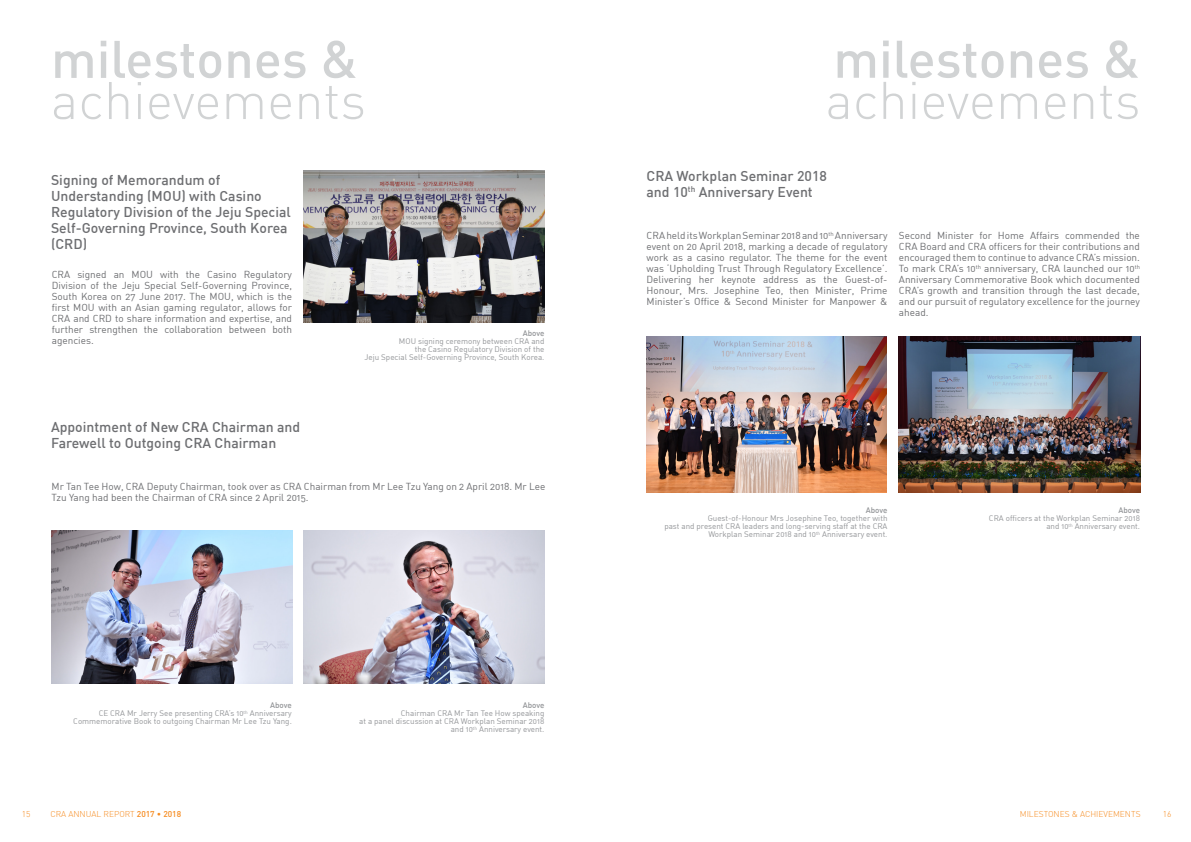
<style>
.page{position:relative;width:1191px;height:842px;background:#fff}
.page>*{position:absolute;margin:0;border:0;box-sizing:border-box;transform-origin:0 0}
.t1{font:300 52px "DIN";color:#d1d3d4}
.t2{font:500 52px "DIN";color:#d1d3d4}
.t3{font:500 14px/16px "DIN";color:#6d6e71}
.t4{font:10px/11px "DIN Regular Alternate";color:#6d6e71;text-align:justify}
.t5{font:300 8.4px "DIN";color:#f68b1f}
.t6{font:8px/8px "DIN Regular Alternate";color:#939598;text-align:right}
.t7{font:500 8px "DIN";letter-spacing:-.005em;color:#939598}
.s1{font-weight:500}
.s2{font-family:"DIN Regular Alternate";font-weight:400}
</style>
<div class="page">
<img style="left:303px;top:171px;width:242px;height:152px">
<img style="left:51px;top:531px;width:241px;height:152px">
<img style="left:303px;top:531px;width:242px;height:152px">
<img style="left:646px;top:336px;width:241px;height:156px">
<img style="left:898px;top:336px;width:242px;height:156px">
<h1 class="t2" style="left:51px;top:26px;width:309px">milestones &amp;</h1>
<h1 class="t2" style="left:833px;top:26px;width:309px">milestones &amp;</h1>
<h1 class="t1" style="left:51px;top:68px;width:316px">achievements</h1>
<h1 class="t1" style="left:825px;top:68px;width:316px">achievements</h1>
<h2 class="t3" style="left:51px;top:171px;width:241px">Signing of Memorandum of<br>Understanding (MOU) with Casino<br>Regulatory Division of the Jeju Special<br>Self-Governing Province, South Korea (CRD)</h2>
<p class="t4" style="left:52px;top:269px;width:242px">CRA signed an MOU with the Casino Regulatory Division of the Jeju Special Self-Governing Province, South Korea on 27 June 2017. The MOU, which is the first MOU with an Asian gaming regulator, allows for CRA and CRD to share information and expertise, and further strengthen the collaboration between both agencies.</p>
<h2 class="t3" style="left:51px;top:419px;width:251px">Appointment of New CRA Chairman and<br>Farewell to Outgoing CRA Chairman</h2>
<p class="t7" style="left:523px;top:328px;width:23px">Above</p>
<p class="t6" style="left:364px;top:337px;width:181px">MOU signing ceremony between CRA and<br>the Casino Regulatory Division of the<br>Jeju Special Self-Governing Province, South Korea.</p>
<p class="t4" style="left:52px;top:480px;width:495px">Mr Tan Tee How, CRA Deputy Chairman, took over as CRA Chairman from Mr Lee Tzu Yang on 2 April 2018. Mr Lee<br>Tzu Yang had been the Chairman of CRA since 2 April 2015.</p>
<p class="t7" style="left:270px;top:700px;width:23px">Above</p>
<p class="t6" style="left:73px;top:709px;width:220px">CE CRA Mr Jerry See presenting CRA’s 10<sup>th</sup> Anniversary<br>Commemorative Book to outgoing Chairman Mr Lee Tzu Yang.</p>
<p class="t7" style="left:523px;top:700px;width:23px">Above</p>
<p class="t6" style="left:359px;top:709px;width:187px">Chairman CRA Mr Tan Tee How speaking<br>at a panel discussion at CRA Workplan Seminar 2018 and 10<sup>th</sup> Anniversary event.</p>
<h2 class="t3" style="left:646px;top:167px;width:182px">CRA Workplan Seminar 2018 and 10<sup>th</sup> Anniversary Event</h2>
<p class="t4" style="left:646px;top:230px;width:242px">CRA held its Workplan Seminar 2018 and 10<sup>th</sup> Anniversary event on 20 April 2018, marking a decade of regulatory work as a casino regulator. The theme for the event was ‘Upholding Trust Through Regulatory Excellence’.<br>Delivering her keynote address as the Guest-of-Honour, Mrs. Josephine Teo, then Minister, Prime Minister’s Office &amp; Second Minister for Manpower &amp;</p>
<p class="t4" style="left:899px;top:230px;width:242px">Second Minister for Home Affairs commended the CRA Board and CRA officers for their contributions and encouraged them to continue to advance CRA’s mission.<br>To mark CRA’s 10<sup>th</sup> anniversary, CRA launched our 10<sup>th </sup>Anniversary Commemorative Book which documented CRA’s growth and transition through the last decade, and our pursuit of regulatory excellence for the journey ahead.</p>
<p class="t7" style="left:866px;top:505px;width:23px">Above</p>
<p class="t6" style="left:664px;top:514px;width:225px">Guest-of-Honour Mrs Josephine Teo, together with<br>past and present CRA leaders and long-serving staff at the CRA<br>Workplan Seminar 2018 and 10<sup>th</sup> Anniversary event.</p>
<p class="t7" style="left:1118px;top:505px;width:23px">Above</p>
<p class="t6" style="left:989px;top:514px;width:153px">CRA officers at the Workplan Seminar 2018 and 10<sup>th</sup> Anniversary event.</p>
<p class="t5" style="left:22px;top:809px;width:10px">15</p>
<p class="t5" style="left:50px;top:809px;width:132px">CRA ANNUAL REPORT <span class="s1">2017</span> <span class="s2">•</span> <span class="s1">2018</span></p>
<p class="t5" style="left:1019px;top:809px;width:122px">MILESTONES &amp; ACHIEVEMENTS</p>
<p class="t5" style="left:1162px;top:809px;width:10px">16</p>
</div>
